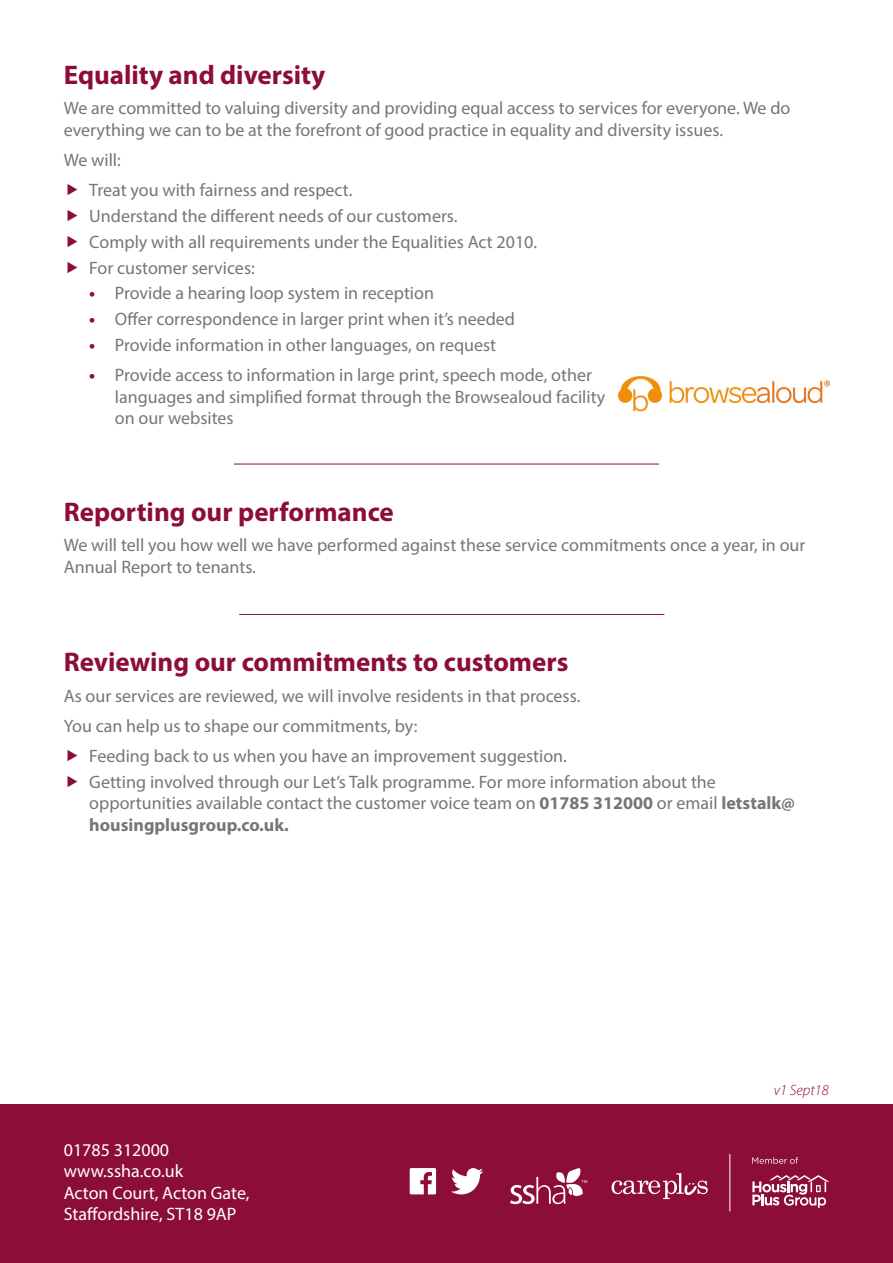
<style>
.page{position:relative;width:893px;height:1263px;background:#fff}
.page>*{position:absolute;margin:0;border:0;box-sizing:border-box;transform-origin:0 0}
.Sub_header{font:700 27px "Myriad Pro";color:#8d0d3a}
.Body{font:18px/21.6px "Myriad Pro";color:#757679}
.t1{font:18px/21.6px "Myriad Pro";color:#fff}
.t2{font:italic 300 15px "Myriad Pro";color:#8d0d3a}
.s1{font-weight:700;color:#8d0d3a}
.s2{font-weight:700}
</style>
<div class="page">
<hr style="left:234px;top:464px;width:425px;height:1px;background:#8d0d3a">
<hr style="left:239px;top:614px;width:425px;height:1px;background:#8d0d3a">
<div style="left:0;top:1104px;width:893px;height:159px;background:#8d0d3a"></div>
<svg style="left:410px;top:1168px;width:26px;height:26px"></svg>
<svg style="left:451px;top:1168px;width:32px;height:26px"></svg>
<img style="left:619px;top:376px;width:210px;height:36px">
<svg style="left:510px;top:1168px;width:77px;height:36px"></svg>
<svg style="left:612px;top:1173px;width:96px;height:26px"></svg>
<svg style="left:752px;top:1175px;width:77px;height:33px"></svg>
<svg style="left:752px;top:1157px;width:46px;height:7px"></svg>
<hr style="left:730px;top:1154px;width:1px;height:57px;background:#fff">
<p class="Sub_header" style="left:64px;top:57px;width:263px">Equality and diversity</p>
<p class="Body" style="left:64px;top:97px;width:728px">We are committed to valuing diversity and providing equal access to services for everyone. We do everything we can to be at the forefront of good practice in equality and diversity issues.</p>
<p class="Body" style="left:64px;top:149px;width:59px">We will:</p>
<p class="Body" style="left:89px;top:179px;width:265px">Treat you with fairness and respect.</p>
<p class="Body" style="left:89px;top:205px;width:370px">Understand the different needs of our customers.</p>
<p class="Body" style="left:89px;top:231px;width:449px">Comply with all requirements under the Equalities Act 2010.</p>
<p class="Body" style="left:89px;top:256px;width:167px">For customer services:</p>
<p class="Body" style="left:89px;top:282px;width:346px"><span class="s1">•</span> Provide a hearing loop system in reception</p>
<p class="Body" style="left:89px;top:308px;width:427px"><span class="s1">•</span> Offer correspondence in larger print when it’s needed</p>
<p class="Body" style="left:89px;top:334px;width:408px"><span class="s1">•</span> Provide information in other languages, on request</p>
<p class="Body" style="left:115px;top:364px;width:492px;text-indent:-26px"><span class="s1">•</span> Provide access to information in large print, speech mode, other languages and simplified format through the Browsealoud facility on our websites</p>
<p class="Sub_header" style="left:64px;top:494px;width:331px">Reporting our performance</p>
<p class="Body" style="left:64px;top:534px;width:743px">We will tell you how well we have performed against these service commitments once a year, in our<br>Annual Report to tenants.</p>
<p class="Sub_header" style="left:64px;top:645px;width:506px">Reviewing our commitments to customers</p>
<p class="Body" style="left:64px;top:684px;width:518px">As our services are reviewed, we will involve residents in that process.</p>
<p class="Body" style="left:64px;top:714px;width:355px">You can help us to shape our commitments, by:</p>
<p class="Body" style="left:89px;top:745px;width:479px">Feeding back to us when you have an improvement suggestion.</p>
<p class="Body" style="left:89px;top:770px;width:707px">Getting involved through our Let’s Talk programme. For more information about the opportunities available contact the customer voice team on <span class="s2">01785 312000</span> or email <span class="s2">letstalk@ housingplusgroup.co.uk.</span></p>
<p class="t1" style="left:64px;top:1138px;width:107px">01785 312000</p>
<p class="t1" style="left:64px;top:1160px;width:121px">www.ssha.co.uk</p>
<p class="t1" style="left:64px;top:1182px;width:187px">Acton Court, Acton Gate,<br>Staffordshire, ST18 9AP</p>
<p class="t2" style="left:774px;top:1081px;width:56px">v1 Sept18</p>
</div>
